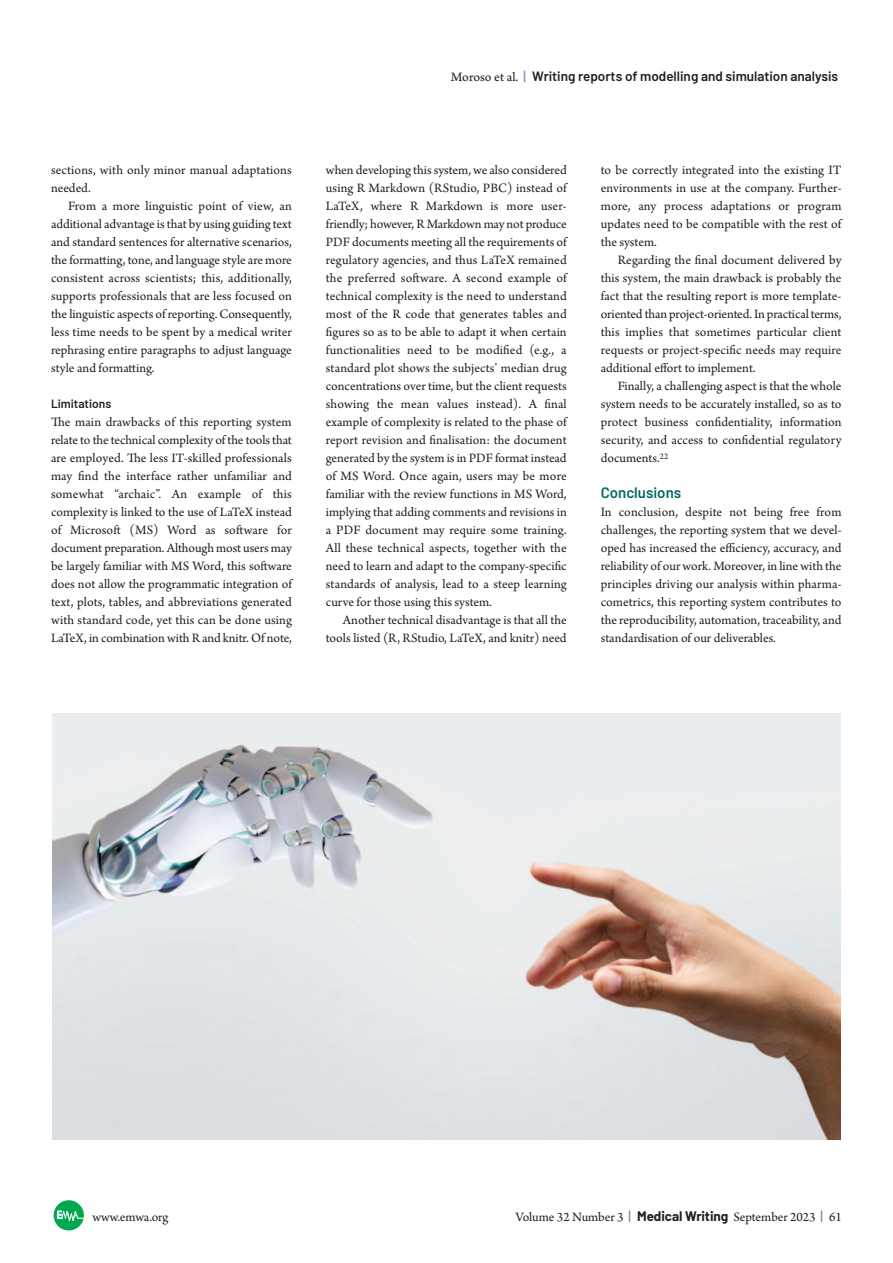
<style>
.page{position:relative;width:893px;height:1263px;background:#fff}
.page>*{position:absolute;margin:0;border:0;box-sizing:border-box;transform-origin:0 0}
.t1{font:600 15px "Barlow";color:#006667}
.t2{font:13.5px/18px "Arno Pro";color:#231f20;text-align:justify}
.t3{font:600 13.5px "Barlow";color:#231f20}
.t4{font:600 12px "Barlow";color:#231f20}
.s1{font-family:"Arno Pro Sm Text";font-weight:400}
.s2{font-weight:500;color:#7589b1}
.s3{font-family:"Barlow";font-weight:500;color:#7589b1}
.s4{font-family:"Barlow";font-weight:700}
</style>
<div class="page">
<svg style="left:54px;top:1200px;width:30px;height:30px"></svg>
<img style="left:53px;top:713px;width:787px;height:427px">
<p class="t3" style="left:451px;top:68px;width:389px"><span class="s1">Moroso et al.</span> <span class="s2">|</span> Writing reports of modelling and simulation analysis</p>
<p class="t2" style="left:51px;top:162px;width:242px">sections, with only minor manual adaptations needed.</p>
<p class="t2" style="left:51px;top:198px;width:242px;text-indent:17px">From a more linguistic point of view, an additional advantage is that by using guiding text and standard sentences for alternative scenarios, the formatting, tone, and language style are more consistent across scientists; this, additionally, supports professionals that are less focused on the linguistic aspects of reporting. Consequently, less time needs to be spent by a medical writer rephrasing entire paragraphs to adjust language style and formatting.</p>
<p class="t4" style="left:51px;top:396px;width:62px">Limitations</p>
<p class="t2" style="left:51px;top:414px;width:242px">The main drawbacks of this reporting system relate to the technical complexity of the tools that are employed. The less IT-skilled professionals may find the interface rather unfamiliar and somewhat “archaic”. An example of this complexity is linked to the use of LaTeX instead of Microsoft (MS) Word as software for document preparation. Although most users may be largely familiar with MS Word, this software does not allow the programmatic integration of text, plots, tables, and abbreviations generated with standard code, yet this can be done using LaTeX, in combination with R and knitr. Of note,</p>
<p class="t2" style="left:326px;top:162px;width:242px">when developing this system, we also considered using R Markdown (RStudio, PBC) instead of LaTeX, where R Markdown is more user&shy;friendly; however, R Markdown may not produce PDF documents meeting all the requirements of regulatory agencies, and thus LaTeX remained the preferred software. A second example of technical complexity is the need to understand most of the R code that generates tables and figures so as to be able to adapt it when certain functionalities need to be modified (e.g., a standard plot shows the subjects’ median drug concentrations over time, but the client requests showing the mean values instead). A final example of complexity is related to the phase of report revision and finalisation: the document generated by the system is in PDF format instead of MS Word. Once again, users may be more familiar with the review functions in MS Word, implying that adding comments and revisions in a PDF document may require some training.<br>All these technical aspects, together with the need to learn and adapt to the company-specific standards of analysis, lead to a steep learning curve for those using this system.</p>
<p class="t2" style="left:326px;top:612px;width:242px;text-align:right">Another technical disadvantage is that all the tools listed (R, RStudio, LaTeX, and knitr) need</p>
<p class="t2" style="left:601px;top:162px;width:242px">to be correctly integrated into the existing IT environments in use at the company. Further - more, any process adaptations or program updates need to be compatible with the rest of the system.</p>
<p class="t2" style="left:601px;top:252px;width:242px;text-indent:17px">Regarding the final document delivered by this system, the main drawback is probably the fact that the resulting report is more template&shy;oriented than project-oriented. In practical terms, this implies that sometimes particular client requests or project-specific needs may require additional effort to implement.</p>
<p class="t2" style="left:601px;top:378px;width:242px;text-indent:17px">Finally, a challenging aspect is that the whole system needs to be accurately installed, so as to protect business confidentiality, information security, and access to confidential regulatory documents.<sup>22</sup></p>
<p class="t1" style="left:601px;top:483px;width:82px">Conclusions</p>
<p class="t2" style="left:601px;top:504px;width:242px">In conclusion, despite not being free from challenges, the reporting system that we devel - oped has increased the efficiency, accuracy, and reliability of our work. Moreover, in line with the principles driving our analysis within pharma - cometrics, this reporting system contributes to the reproducibility, automation, traceability, and standardisation of our deliverables.</p>
<p class="t2" style="left:92px;top:1209px;width:78px">www.emwa.org</p>
<p class="t2" style="left:516px;top:1209px;width:328px">Volume 32 Number 3 <span class="s3">|</span> <span class="s4">Medical Writing</span> September 2023 <span class="s3">|</span> 61</p>
</div>
